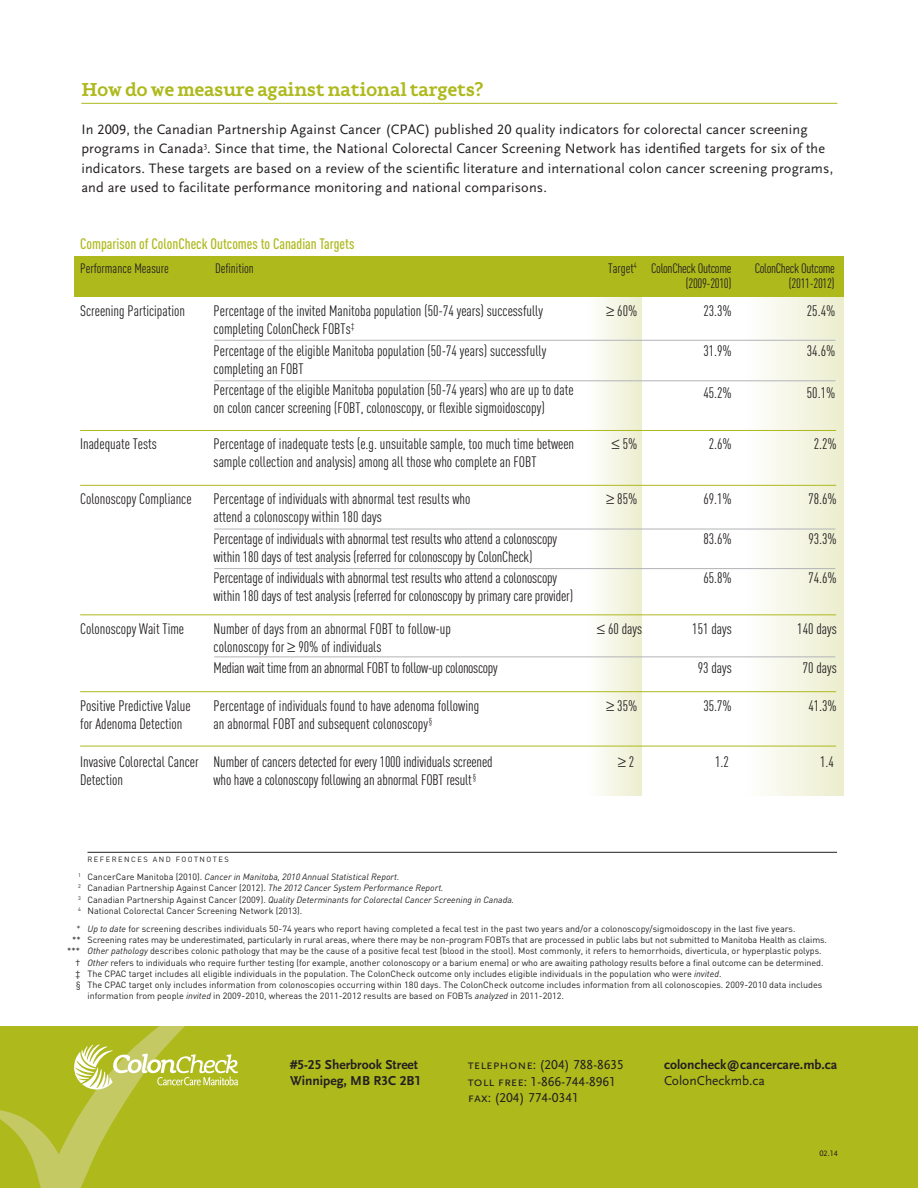
<style>
.page{position:relative;width:918px;height:1188px;background:#fff}
.page>*{position:absolute;margin:0;border:0;box-sizing:border-box;transform-origin:0 0}
.Bold__DIN__8_5{font:700 19.5px "Flembo Text";letter-spacing:-.04em;color:#aeb91c}
.Bold__DIN__8_5-2{font:15px/18px "DIN Cond";color:#231f20}
.Bold__DIN__8_5-3{font:15px "DIN Cond";letter-spacing:-.02em;color:#231f20}
.t1{font:500 15px "DIN Cond";color:#aeb91c}
.Bold__DIN__8_5-4{font:14.25px/19.5px "Scala Sans";letter-spacing:.01em;color:#231f20}
.t2{font:700 13.5px/16.5px "Scala Sans";color:#231f20}
.Bold__DIN__8_5-5{font:13.5px "DIN Cond";letter-spacing:-.025em;color:#231f20}
.t3{font:13.5px/16.5px "Scala Sans Caps";color:#231f20}
.Bold__DIN__8_5-6{font:13.5px "DIN Cond";color:#231f20}
.t4{font:9px/11.2px "DIN";color:#231f20}
.t5{font:italic 9px "DIN";color:#231f20}
.t6{font:8.25px "Scala Sans Caps";color:#231f20}
.t7{font:7.5px "DIN";letter-spacing:.2em;color:#231f20}
.s1{font-family:"Scala Sans Caps"}
.s2{font-style:normal}
.s3{font-style:italic}
.s4{font-weight:300}
.s5{font-family:"Scala Sans Figures"}
.s6{font-weight:400}
</style>
<div class="page">
<div style="left:746px;top:256px;width:98px;height:540px;background:linear-gradient(to right,#fefefd,#eceece)"></div>
<div style="left:588px;top:256px;width:54px;height:540px;background:linear-gradient(to right,#fefefd,#eceecf)"></div>
<div style="left:74px;top:256px;width:770px;height:41px;background:#aeb91c"></div>
<hr style="left:214px;top:340px;width:621px;height:1px;background:#b2b3b7">
<hr style="left:80px;top:430px;width:756px;height:1px;background:#aeb91c">
<hr style="left:80px;top:485px;width:756px;height:1px;background:#aeb91c">
<hr style="left:80px;top:614px;width:756px;height:1px;background:#aeb91c">
<hr style="left:80px;top:691px;width:756px;height:1px;background:#aeb91c">
<hr style="left:80px;top:746px;width:756px;height:1px;background:#aeb91c">
<hr style="left:214px;top:529px;width:621px;height:1px;background:#b2b3b7">
<hr style="left:214px;top:568px;width:621px;height:1px;background:#b2b3b7">
<hr style="left:214px;top:656px;width:621px;height:1px;background:#b2b3b7">
<div style="left:0;top:1026px;width:918px;height:162px;background:#aeb91c"></div>
<svg style="left:0;top:1026px;width:238px;height:162px"></svg>
<hr style="left:88px;top:852px;width:749px;height:1px;background:#231f20">
<hr style="left:81px;top:103px;width:756px;height:1px;background:#aeb91c">
<hr style="left:214px;top:380px;width:621px;height:1px;background:#b2b3b7">
<p class="Bold__DIN__8_5" style="left:81px;top:78px;width:404px">How do we measure against national targets?</p>
<p class="Bold__DIN__8_5-4" style="left:81px;top:120px;width:753px">In <span class="s1">2009</span>, the Canadian Partnership Against Cancer (CPAC) published <span class="s1">20</span> quality indicators for colorectal cancer screening programs in Canada<sup>3</sup>. Since that time, the National Colorectal Cancer Screening Network has identified targets for six of the indicators. These targets are based on a review of the scientific literature and international colon cancer screening programs, and are used to facilitate performance monitoring and national comparisons.</p>
<p class="t1" style="left:80px;top:235px;width:276px">Comparison of ColonCheck Outcomes to Canadian Targets</p>
<p class="Bold__DIN__8_5-6" style="left:80px;top:260px;width:90px">Performance Measure</p>
<p class="Bold__DIN__8_5-6" style="left:215px;top:260px;width:40px">Definition</p>
<p class="Bold__DIN__8_5-5" style="left:608px;top:260px;width:125px">Target<sup>4</sup> ColonCheck Outcome</p>
<p class="Bold__DIN__8_5-5" style="left:755px;top:260px;width:82px">ColonCheck Outcome</p>
<p class="Bold__DIN__8_5-5" style="left:686px;top:275px;width:47px">(2009-2010)</p>
<p class="Bold__DIN__8_5-5" style="left:789px;top:275px;width:47px">(2011-2012)</p>
<p class="Bold__DIN__8_5-2" style="left:80px;top:302px;width:106px">Screening Participation</p>
<p class="Bold__DIN__8_5-2" style="left:214px;top:302px;width:331px">Percentage of the invited Manitoba population (50-74 years) successfully completing ColonCheck FOBTs<sup>‡</sup></p>
<p class="Bold__DIN__8_5-2" style="left:214px;top:341px;width:334px">Percentage of the eligible Manitoba population (50-74 years) successfully completing an FOBT</p>
<p class="Bold__DIN__8_5-2" style="left:214px;top:381px;width:361px">Percentage of the eligible Manitoba population (50-74 years) who are up to date on colon cancer screening (FOBT, colonoscopy, or flexible sigmoidoscopy)</p>
<p class="Bold__DIN__8_5-2" style="left:606px;top:302px;width:33px">≥ 60%</p>
<p class="Bold__DIN__8_5-2" style="left:703px;top:302px;width:30px">23.3%</p>
<p class="Bold__DIN__8_5-2" style="left:807px;top:302px;width:30px">25.4%</p>
<p class="Bold__DIN__8_5-2" style="left:703px;top:341px;width:30px">31.9%</p>
<p class="Bold__DIN__8_5-2" style="left:807px;top:341px;width:30px">34.6%</p>
<p class="Bold__DIN__8_5-2" style="left:703px;top:384px;width:30px">45.2%</p>
<p class="Bold__DIN__8_5-2" style="left:807px;top:384px;width:30px">50.1%</p>
<p class="Bold__DIN__8_5-2" style="left:80px;top:435px;width:78px">Inadequate Tests</p>
<p class="Bold__DIN__8_5-2" style="left:214px;top:435px;width:362px">Percentage of inadequate tests (e.g. unsuitable sample, too much time between sample collection and analysis) among all those who complete an FOBT</p>
<p class="Bold__DIN__8_5-2" style="left:612px;top:435px;width:27px">≤ 5%</p>
<p class="Bold__DIN__8_5-2" style="left:709px;top:435px;width:25px">2.6%</p>
<p class="Bold__DIN__8_5-2" style="left:814px;top:435px;width:25px">2.2%</p>
<p class="Bold__DIN__8_5-2" style="left:80px;top:490px;width:113px">Colonoscopy Compliance</p>
<p class="Bold__DIN__8_5-2" style="left:214px;top:490px;width:258px">Percentage of individuals with abnormal test results who attend a colonoscopy within 180 days</p>
<p class="Bold__DIN__8_5-2" style="left:214px;top:529px;width:345px">Percentage of individuals with abnormal test results who attend a colonoscopy within 180 days of test analysis (referred for colonoscopy by ColonCheck)</p>
<p class="Bold__DIN__8_5-2" style="left:214px;top:569px;width:361px">Percentage of individuals with abnormal test results who attend a colonoscopy within 180 days of test analysis (referred for colonoscopy by primary care provider)</p>
<p class="Bold__DIN__8_5-2" style="left:606px;top:490px;width:33px">≥ 85%</p>
<p class="Bold__DIN__8_5-2" style="left:703px;top:490px;width:30px">69.1%</p>
<p class="Bold__DIN__8_5-2" style="left:808px;top:490px;width:30px">78.6%</p>
<p class="Bold__DIN__8_5-2" style="left:703px;top:529px;width:30px">83.6%</p>
<p class="Bold__DIN__8_5-2" style="left:808px;top:529px;width:30px">93.3%</p>
<p class="Bold__DIN__8_5-2" style="left:703px;top:569px;width:30px">65.8%</p>
<p class="Bold__DIN__8_5-2" style="left:808px;top:569px;width:30px">74.6%</p>
<p class="Bold__DIN__8_5-2" style="left:80px;top:619px;width:106px">Colonoscopy Wait Time</p>
<p class="Bold__DIN__8_5-2" style="left:214px;top:619px;width:239px">Number of days from an abnormal FOBT to follow-up colonoscopy for ≥ 90% of individuals</p>
<p class="Bold__DIN__8_5-3" style="left:214px;top:659px;width:285px">Median wait time from an abnormal FOBT to follow-up colonoscopy</p>
<p class="Bold__DIN__8_5-2" style="left:597px;top:619px;width:47px">≤ 60 days</p>
<p class="Bold__DIN__8_5-2" style="left:692px;top:619px;width:41px">151 days</p>
<p class="Bold__DIN__8_5-2" style="left:797px;top:619px;width:41px">140 days</p>
<p class="Bold__DIN__8_5-2" style="left:698px;top:659px;width:36px">93 days</p>
<p class="Bold__DIN__8_5-2" style="left:803px;top:659px;width:36px">70 days</p>
<p class="Bold__DIN__8_5-2" style="left:80px;top:696px;width:112px">Positive Predictive Value for Adenoma Detection</p>
<p class="Bold__DIN__8_5-2" style="left:214px;top:696px;width:267px">Percentage of individuals found to have adenoma following an abnormal FOBT and subsequent colonoscopy<sup>§</sup></p>
<p class="Bold__DIN__8_5-2" style="left:606px;top:696px;width:33px">≥ 35%</p>
<p class="Bold__DIN__8_5-2" style="left:703px;top:696px;width:30px">35.7%</p>
<p class="Bold__DIN__8_5-2" style="left:808px;top:696px;width:30px">41.3%</p>
<p class="Bold__DIN__8_5-2" style="left:80px;top:753px;width:120px">Invasive Colorectal Cancer<br>Detection</p>
<p class="Bold__DIN__8_5-2" style="left:214px;top:753px;width:280px">Number of cancers detected for every 1000 individuals screened who have a colonoscopy following an abnormal FOBT result<sup>§</sup></p>
<p class="Bold__DIN__8_5-2" style="left:618px;top:753px;width:18px">≥ 2</p>
<p class="Bold__DIN__8_5-2" style="left:715px;top:753px;width:15px">1.2</p>
<p class="Bold__DIN__8_5-2" style="left:820px;top:753px;width:15px">1.4</p>
<p class="t7" style="left:88px;top:855px;width:143px">REFERENCES AND FOOTNOTES</p>
<p class="t5" style="left:78px;top:871px;width:323px"><sup>1</sup> <span class="s2">CancerCare Manitoba (2010).</span> Cancer in Manitoba, 2010 Annual Statistical Report.</p>
<p class="t4" style="left:78px;top:882px;width:367px"><sup>2</sup> Canadian Partnership Against Cancer (2012). <span class="s3">The 2012 Cancer System Performance Report.</span></p>
<p class="t5" style="left:78px;top:894px;width:438px"><sup>3</sup> <span class="s2">Canadian Partnership Against Cancer (2009).</span> Quality Determinants for Colorectal Cancer Screening in Canada.</p>
<p class="t4" style="left:78px;top:905px;width:226px"><sup>4</sup> National Colorectal Cancer Screening Network (2013).</p>
<p class="t4" style="left:77px;top:923px;width:720px"><span class="s4">*</span> <span class="s3">Up to date</span> for screening describes individuals 50-74 years who report having completed a fecal test in the past two years and/or a colonoscopy/sigmoidoscopy in the last five years.</p>
<p class="t4" style="left:72px;top:934px;width:756px">** Screening rates may be underestimated, particularly in rural areas, where there may be non-program FOBTs that are processed in public labs but not submitted to Manitoba Health as claims.</p>
<p class="t4" style="left:67px;top:945px;width:756px">*** <span class="s3">Other pathology</span> describes colonic pathology that may be the cause of a positive fecal test (blood in the stool). Most commonly, it refers to hemorrhoids, diverticula, or hyperplastic polyps.</p>
<p class="t4" style="left:75px;top:957px;width:750px">† <span class="s3">Other</span> refers to individuals who require further testing (for example, another colonoscopy or a barium enema) or who are awaiting pathology results before a final outcome can be determined.</p>
<p class="t4" style="left:75px;top:968px;width:648px">‡ The CPAC target includes all eligible individuals in the population. The ColonCheck outcome only includes eligible individuals in the population who were <span class="s3">invited</span>.</p>
<p class="t4" style="left:88px;top:979px;width:736px;text-indent:-12px">§ The CPAC target only includes information from colonoscopies occurring within 180 days. The ColonCheck outcome includes information from all colonoscopies. 2009-2010 data includes information from people <span class="s3">invited</span> in 2009-2010, whereas the 2011-2012 results are based on FOBTs <span class="s3">analyzed</span> in 2011-2012.</p>
<p class="t2" style="left:290px;top:1057px;width:133px">#<span class="s5">5-25</span> Sherbrook Street<br>Winnipeg, MB R<span class="s5">3</span>C <span class="s5">2</span>B<span class="s5">1</span></p>
<p class="t2" style="left:664px;top:1057px;width:175px">coloncheck@cancercare.mb.ca<br><span class="s6">ColonCheckmb.ca</span></p>
<p class="t3" style="left:468px;top:1057px;width:158px">telephone: (204) 788-8635 toll free: 1-866-744-8961</p>
<p class="t3" style="left:468px;top:1090px;width:113px">fax: (204) 774-0341</p>
<p class="t6" style="left:819px;top:1149px;width:20px">02.14</p>
</div>
